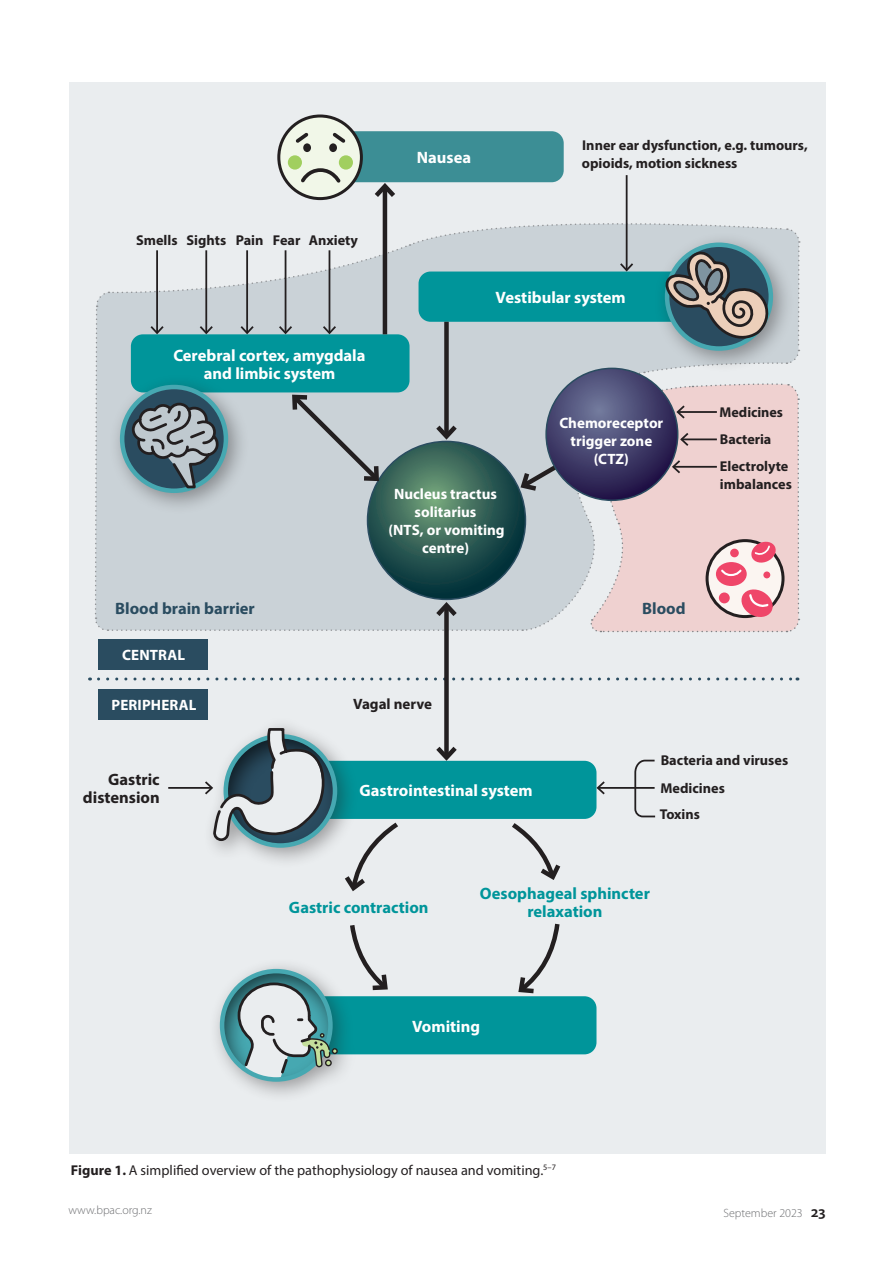
<style>
.page{position:relative;width:893px;height:1263px;background:#fff}
.page>*{position:absolute;margin:0;border:0;box-sizing:border-box;transform-origin:0 0}
.Body{font:700 16.5px/18px "Myriad Pro";color:#fff;text-align:center}
.Body-2{font:700 16.5px/18px "Myriad Pro";color:#00959a;text-align:center}
.Body-3{font:700 16.5px "Myriad Pro";color:#2a4c60}
.Body-4{font:700 16.5px/18px "Myriad Pro";color:#231f20;text-align:right}
.Body-5{font:700 15px/18px "Myriad Pro";color:#fff;text-align:center}
.Body-6{font:700 15px "Myriad Pro";color:#231f20}
.Body-7{font:700 14.25px/18px "Myriad Pro";color:#231f20}
.Body-8{font:14.25px "Myriad Pro";color:#231f20}
.t1{font:300 12px "Myriad Pro";color:#6c6d70}
.s1{font-weight:700}
.s2{font-weight:600;font-size:15.75px;color:#231f20}
</style>
<div class="page">
<div style="left:69px;top:82px;width:756px;height:1071px;background:#eaedef"></div>
<div style="left:325px;top:131px;width:239px;height:51px;background:#3c8e95;border-radius:12px"></div>
<div style="left:296px;top:761px;width:300px;height:58px;background:#00959a;border-radius:12px"></div>
<div style="left:296px;top:996px;width:300px;height:58px;background:#00959a;border-radius:12px"></div>
<svg style="left:98px;top:677px;width:700px;height:3px"></svg>
<div style="left:99px;top:640px;width:109px;height:30px;background:#2a4c60"></div>
<div style="left:99px;top:689px;width:109px;height:30px;background:#2a4c60"></div>
<div style="left:444px;top:605px;width:5px;height:152px;background:#231f20"></div>
<svg style="left:432px;top:742px;width:29px;height:19px"></svg>
<svg style="left:279px;top:116px;width:82px;height:83px;fill:#f1f7e8"></svg>
<div style="left:277px;top:115px;width:86px;height:85px;border:3px solid #231f20;border-radius:50%"></div>
<svg style="left:292px;top:129px;width:57px;height:56px"></svg>
<hr style="left:626px;top:175px;width:2px;height:95px;background:#231f20">
<hr style="left:383px;top:186px;width:4px;height:148px;background:#231f20">
<svg style="left:370px;top:182px;width:30px;height:20px"></svg>
<hr style="left:598px;top:787px;width:57px;height:2px;background:#231f20">
<svg style="left:596px;top:779px;width:11px;height:17px"></svg>
<svg style="left:345px;top:818px;width:58px;height:74px"></svg>
<svg style="left:518px;top:923px;width:42px;height:71px"></svg>
<svg style="left:512px;top:823px;width:49px;height:57px"></svg>
<svg style="left:350px;top:925px;width:38px;height:66px"></svg>
<hr style="left:168px;top:787px;width:44px;height:2px;background:#231f20">
<div style="left:209px;top:957px;width:150px;height:146px;background:#231f20;opacity:.4"></div>
<div style="left:220px;top:970px;width:111px;height:111px;background:#231f20;opacity:.75"></div>
<div style="left:220px;top:969px;width:113px;height:113px;border:4px solid #46a8b1;border-radius:50%"></div>
<svg style="left:239px;top:981px;width:99px;height:173px"></svg>
<div style="left:202px;top:717px;width:157px;height:152px;background:#231f20;opacity:.4"></div>
<div style="left:224px;top:737px;width:111px;height:109px;background:#231f20;opacity:.75"></div>
<div style="left:224px;top:734px;width:113px;height:114px;border:4px solid #46a8b1;border-radius:50%"></div>
<svg style="left:203px;top:729px;width:125px;height:113px"></svg>
<svg style="left:95px;top:212px;width:705px;height:421px;background:#a6b8bd"></svg>
<svg style="left:633px;top:759px;width:23px;height:59px"></svg>
<div style="left:288px;top:155px;width:14px;height:15px;background:#a1cf5f;border-radius:50%"></div>
<div style="left:339px;top:155px;width:14px;height:15px;background:#a1cf5f;border-radius:50%"></div>
<p class="Body" style="left:417px;top:148px;width:56px">Nausea</p>
<p class="Body-7" style="left:582px;top:135px;width:227px">Inner ear dysfunction, e.g. tumours, opioids, motion sickness</p>
<p class="Body-7" style="left:136px;top:231px;width:43px">Smells</p>
<p class="Body-7" style="left:187px;top:231px;width:41px">Sights</p>
<p class="Body-7" style="left:236px;top:231px;width:29px">Pain</p>
<p class="Body-7" style="left:273px;top:231px;width:29px">Fear</p>
<p class="Body-7" style="left:309px;top:231px;width:51px">Anxiety</p>
<p class="Body" style="left:173px;top:345px;width:194px">Cerebral cortex, amygdala and limbic system</p>
<p class="Body" style="left:496px;top:288px;width:132px">Vestibular system</p>
<p class="Body-5" style="left:394px;top:484px;width:104px">Nucleus tractus solitarius</p>
<p class="Body-5" style="left:389px;top:520px;width:118px">(NTS, or vomiting centre)</p>
<p class="Body-5" style="left:559px;top:413px;width:105px">Chemoreceptor trigger zone (CTZ)</p>
<p class="Body-7" style="left:720px;top:403px;width:65px">Medicines</p>
<p class="Body-7" style="left:720px;top:430px;width:53px">Bacteria</p>
<p class="Body-7" style="left:720px;top:457px;width:74px">Electrolyte imbalances</p>
<p class="Body-3" style="left:115px;top:598px;width:141px">Blood brain barrier</p>
<p class="Body-3" style="left:642px;top:598px;width:45px">Blood</p>
<p class="Body-5" style="left:122px;top:646px;width:64px">CENTRAL</p>
<p class="Body-5" style="left:112px;top:695px;width:86px">PERIPHERAL</p>
<p class="Body-4" style="left:83px;top:770px;width:78px">Gastric distension</p>
<p class="Body-6" style="left:353px;top:694px;width:81px">Vagal nerve</p>
<p class="Body" style="left:359px;top:781px;width:175px">Gastrointestinal system</p>
<p class="Body-7" style="left:661px;top:751px;width:129px">Bacteria and viruses</p>
<p class="Body-7" style="left:660px;top:778px;width:66px">Medicines</p>
<p class="Body-7" style="left:660px;top:805px;width:41px">Toxins</p>
<p class="Body-2" style="left:289px;top:898px;width:141px">Gastric contraction</p>
<p class="Body-2" style="left:480px;top:884px;width:171px">Oesophageal sphincter relaxation</p>
<p class="Body" style="left:412px;top:1016px;width:69px">Vomiting</p>
<p class="Body-8" style="left:71px;top:1161px;width:486px"><span class="s1">Figure 1.</span> A simplified overview of the pathophysiology of nausea and vomiting.<sup>5–7</sup></p>
<p class="t1" style="left:69px;top:1202px;width:85px">www.bpac.org.nz</p>
<p class="t1" style="left:723px;top:1206px;width:104px">September 2023 <span class="s2">23</span></p>
</div>
